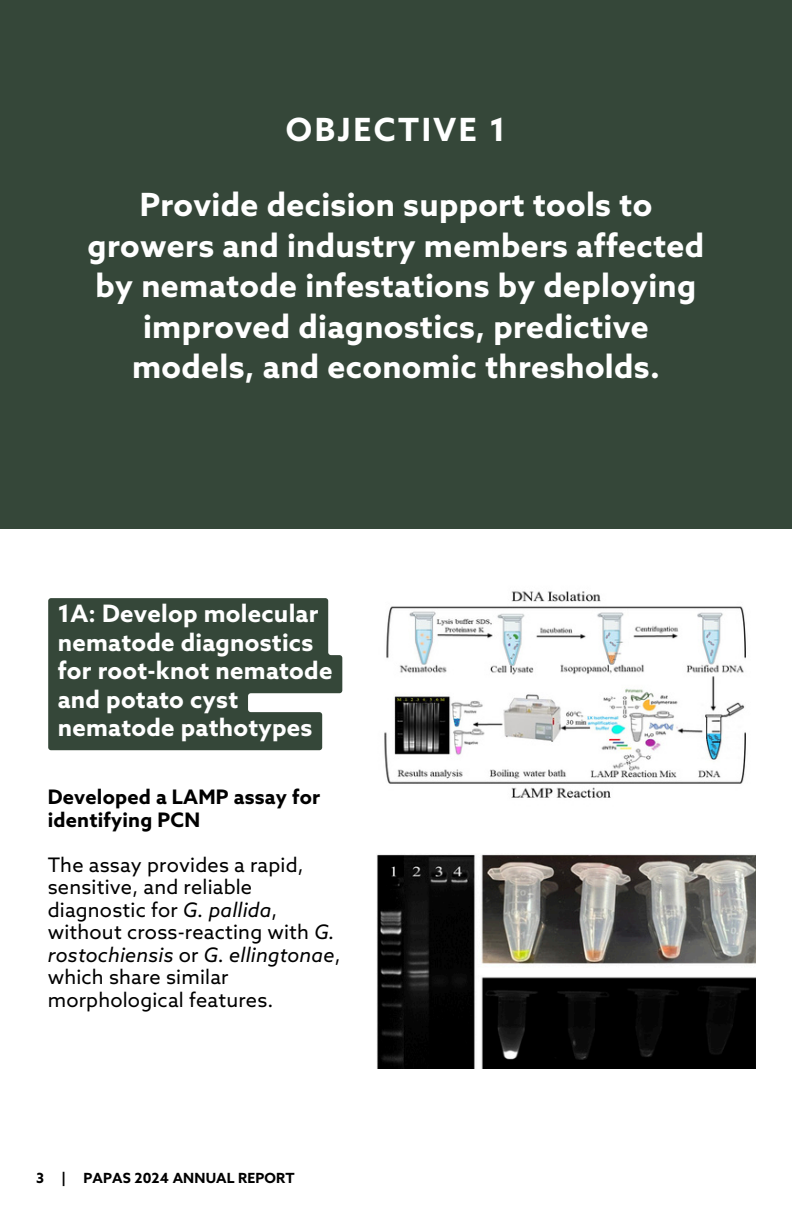
<style>
.page{position:relative;width:792px;height:1224px;background:#fff}
.page>*{position:absolute;margin:0;border:0;box-sizing:border-box;transform-origin:0 0}
.t1{font:700 32px/40.4px "Azo Sans";letter-spacing:.01em;color:#fff;text-align:center}
.t2{font:700 32px "Azo Sans";letter-spacing:.08em;color:#fff}
.t3{font:700 24px/28.4px "Azo Sans";letter-spacing:.01em;color:#fff}
.t4{font:20px/22.4px "Azo Sans";letter-spacing:.01em;color:#000}
.t5{font:700 20px/22.4px "Azo Sans";letter-spacing:.01em;color:#000}
.t6{font:700 14px "Azo Sans";letter-spacing:.01em;color:#000}
.s1{font-style:italic}
</style>
<div class="page">
<div style="left:0;top:0;width:791px;height:529px;background:#354739"></div>
<img style="left:384px;top:591px;width:362px;height:207px">
<img style="left:376px;top:854px;width:380px;height:214px">
<svg style="left:48px;top:598px;width:294px;height:152px;background:#445448"></svg>
<h4 class="t2" style="left:286px;top:113px;width:222px">OBJECTIVE 1</h4>
<h3 class="t1" style="left:88px;top:187px;width:618px">Provide decision support tools to growers and industry members affected by nematode infestations by deploying improved diagnostics, predictive models, and economic thresholds.</h3>
<h5 class="t3" style="left:58px;top:602px;width:276px">1A: Develop molecular nematode diagnostics for root-knot nematode and potato cyst nematode pathotypes</h5>
<h1 class="t5" style="left:48px;top:787px;width:274px">Developed a LAMP assay for identifying PCN</h1>
<h2 class="t4" style="left:48px;top:855px;width:294px">The assay provides a rapid, sensitive, and reliable diagnostic for <span class="s1">G. pallida</span>, without cross-reacting with <span class="s1">G. rostochiensis</span> or <span class="s1">G. ellingtonae</span>, which share similar morphological features.</h2>
<p class="t6" style="left:36px;top:1171px;width:260px">3 | PAPAS 2024 ANNUAL REPORT</p>
</div>
